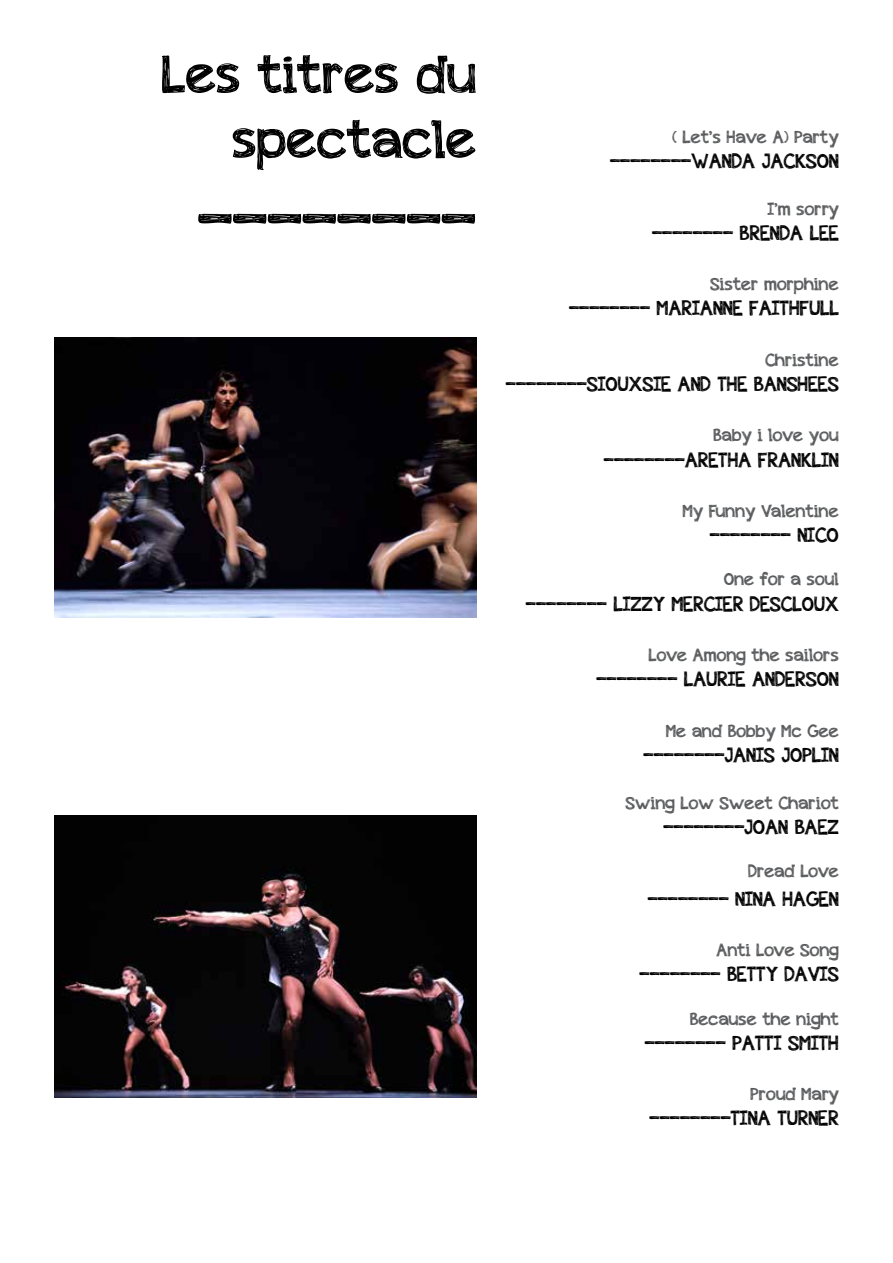
<style>
.page{position:relative;width:893px;height:1263px;background:#fff}
.page>*{position:absolute;margin:0;border:0;box-sizing:border-box;transform-origin:0 0}
.t1{font:72px "appleberry";color:#000}
.t2{font:54px/64.8px "appleberry";color:#000;text-align:right}
.t3{font:21px "appleberry";color:#000}
.t4{font:18px "appleberry";color:#58595b}
</style>
<div class="page">
<img style="left:54px;top:337px;width:422px;height:280px">
<img style="left:54px;top:816px;width:422px;height:281px">
<h2 class="t2" style="left:162px;top:41px;width:316px">Les titres du spectacle</h2>
<h1 class="t1" style="left:198px;top:171px;width:280px">————————</h1>
<p class="t4" style="left:673px;top:124px;width:168px">( Let’s Have A) Party</p>
<p class="t3" style="left:610px;top:146px;width:230px">————————WANDA JACKSON</p>
<p class="t4" style="left:768px;top:196px;width:72px">I’m sorry</p>
<p class="t3" style="left:652px;top:218px;width:188px">———————— BRENDA LEE</p>
<p class="t4" style="left:710px;top:272px;width:130px">Sister morphine</p>
<p class="t3" style="left:569px;top:294px;width:271px">———————— MARIANNE FAITHFULL</p>
<p class="t4" style="left:765px;top:347px;width:75px">Christine</p>
<p class="t3" style="left:506px;top:370px;width:335px">————————SIOUXSIE AND THE BANSHEES</p>
<p class="t4" style="left:713px;top:423px;width:127px">Baby i love you</p>
<p class="t3" style="left:604px;top:445px;width:237px">————————ARETHA FRANKLIN</p>
<p class="t4" style="left:683px;top:499px;width:158px">My Funny Valentine</p>
<p class="t3" style="left:710px;top:521px;width:131px">———————— NICO</p>
<p class="t4" style="left:724px;top:567px;width:116px">One for a soul</p>
<p class="t3" style="left:526px;top:589px;width:315px">———————— LIZZY MERCIER DESCLOUX</p>
<p class="t4" style="left:649px;top:643px;width:192px">Love Among the sailors</p>
<p class="t3" style="left:596px;top:665px;width:244px">———————— LAURIE ANDERSON</p>
<p class="t4" style="left:666px;top:718px;width:174px">Me and Bobby Mc Gee</p>
<p class="t3" style="left:644px;top:740px;width:197px">————————JANIS JOPLIN</p>
<p class="t4" style="left:626px;top:790px;width:215px">Swing Low Sweet Chariot</p>
<p class="t3" style="left:663px;top:812px;width:177px">————————JOAN BAEZ</p>
<p class="t4" style="left:748px;top:859px;width:92px">Dread Love</p>
<p class="t3" style="left:648px;top:884px;width:193px">———————— NINA HAGEN</p>
<p class="t4" style="left:716px;top:938px;width:124px">Anti Love Song</p>
<p class="t3" style="left:640px;top:960px;width:201px">———————— BETTY DAVIS</p>
<p class="t4" style="left:690px;top:1006px;width:150px">Because the night</p>
<p class="t3" style="left:645px;top:1028px;width:196px">———————— PATTI SMITH</p>
<p class="t4" style="left:751px;top:1082px;width:90px">Proud Mary</p>
<p class="t3" style="left:650px;top:1104px;width:191px">————————TINA TURNER</p>
</div>
